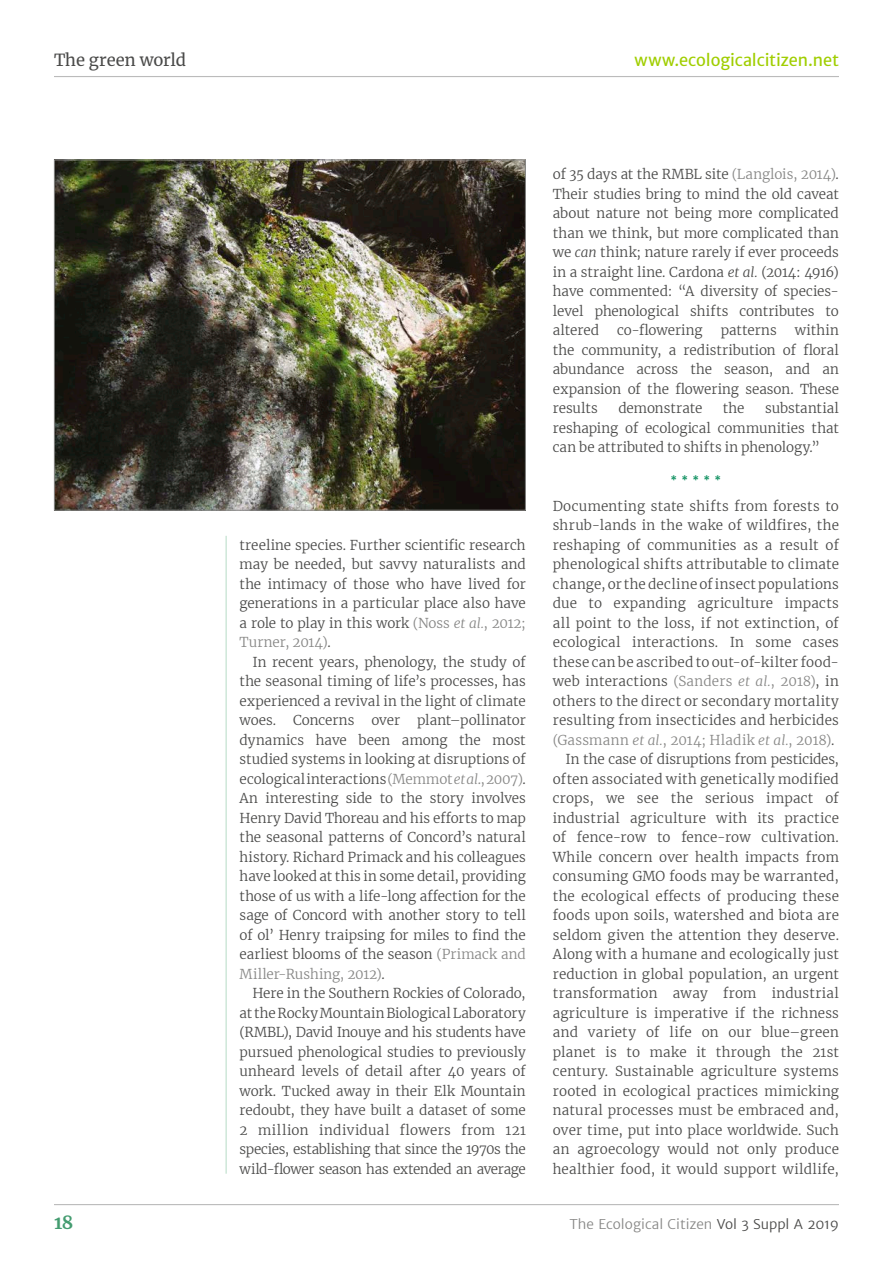
<style>
.page{position:relative;width:893px;height:1263px;background:#fff}
.page>*{position:absolute;margin:0;border:0;box-sizing:border-box;transform-origin:0 0}
.t1{font:700 18px "Merriweather";color:#449c70}
.t2{font:16.5px "Merriweather Sans";letter-spacing:-.005em;color:#a0ce00}
.t3{font:16.5px "Merriweather";letter-spacing:-.005em;color:#4a4a49}
.Indented{font:300 13.5px/19.5px "Merriweather";color:#4a4a49;text-align:justify}
.t4{font:300 13.5px "Merriweather Sans";color:#878786}
.Starred_divider{font:700 9.15px "Merriweather Sans";color:#008a57}
.s1{color:#878786}
.s2{font-style:italic;color:#878786}
.s3{font-style:italic}
.s4{color:#4a4a49}
</style>
<div class="page">
<hr style="left:54px;top:76px;width:785px;height:1px;background:#bbb">
<hr style="left:226px;top:536px;width:1px;height:638px;background:#b6dbc5">
<hr style="left:54px;top:1204px;width:785px;height:1px;background:#bbb">
<img style="left:56px;top:162px;width:468px;height:347px">
<p class="t3" style="left:54px;top:49px;width:134px">The green world</p>
<p class="t2" style="left:634px;top:50px;width:206px">www.ecologicalcitizen.net</p>
<p class="Indented" style="left:240px;top:534px;width:288px">treeline species. Further scientific research may be needed, but savvy naturalists and the intimacy of those who have lived for generations in a particular place also have a role to play in this work <span class="s1">(Noss</span> <span class="s2">et al.</span><span class="s1">, 2012; Turner, 2014)</span>.</p>
<p class="Indented" style="left:240px;top:651px;width:288px;text-indent:13px">In recent years, phenology, the study of the seasonal timing of life’s processes, has experienced a revival in the light of climate woes. Concerns over plant–pollinator dynamics have been among the most studied systems in looking at disruptions of ecological interactions <span class="s1">(Memmot</span> <span class="s2">et al</span><span class="s1">., 2007)</span>.<br>An interesting side to the story involves Henry David Thoreau and his efforts to map the seasonal patterns of Concord’s natural history. Richard Primack and his colleagues have looked at this in some detail, providing those of us with a life-long affection for the sage of Concord with another story to tell of ol’ Henry traipsing for miles to find the earliest blooms of the season <span class="s1">(Primack and Miller-Rushing, 2012)</span>.</p>
<p class="Indented" style="left:240px;top:983px;width:288px;text-indent:13px">Here in the Southern Rockies of Colorado, at the Rocky Mountain Biological Laboratory (RMBL), David Inouye and his students have pursued phenological studies to previously unheard levels of detail after 40 years of work. Tucked away in their Elk Mountain redoubt, they have built a dataset of some 2 million individual flowers from 121 species, establishing that since the 1970s the wild-flower season has extended an average</p>
<p class="Indented" style="left:553px;top:164px;width:288px">of 35 days at the RMBL site <span class="s1">(Langlois, 2014)</span>.<br>Their studies bring to mind the old caveat about nature not being more complicated than we think, but more complicated than we <span class="s3">can</span> think; nature rarely if ever proceeds in a straight line. Cardona <span class="s3">et al.</span> (2014: 4916) have commented: “A diversity of species&shy;level phenological shifts contributes to altered</p>
<p class="Indented" style="left:617px;top:320px;width:87px">co-flowering</p>
<p class="Indented" style="left:721px;top:320px;width:58px">patterns</p>
<p class="Indented" style="left:553px;top:320px;width:288px;text-indent:242px">within the community, a redistribution of floral abundance across the season, and an expansion of the flowering season. These results</p>
<p class="Indented" style="left:553px;top:398px;width:288px;text-indent:212px">substantial reshaping of ecological communities that can be attributed to shifts in phenology.”</p>
<p class="Starred_divider" style="left:671px;top:474px;width:52px">*****</p>
<p class="Indented" style="left:553px;top:495px;width:288px">Documenting state shifts from forests to shrub-lands in the wake of wildfires, the reshaping of communities as a result of phenological shifts attributable to climate change, or the decline of insect populations due to expanding agriculture impacts all point to the loss, if not extinction, of ecological interactions. In some cases these can be ascribed to out-of-kilter food&shy;web interactions <span class="s1">(Sanders</span> <span class="s2">et al.</span><span class="s1">, 2018)</span>, in others to the direct or secondary mortality resulting from insecticides and herbicides <span class="s1">(Gassmann</span> <span class="s2">et al.</span><span class="s1">, 2014; Hladik</span> <span class="s2">et al.</span><span class="s1">, 2018)</span>.</p>
<p class="Indented" style="left:553px;top:749px;width:288px;text-indent:13px">In the case of disruptions from pesticides, often associated with genetically modified crops, we see the serious impact of industrial agriculture with its practice of fence-row to fence-row cultivation.<br>While concern over health impacts from consuming GMO foods may be warranted, the ecological effects of producing these foods upon soils, watershed and biota are seldom given the attention they deserve.<br>Along with a humane and ecologically just reduction in global population, an urgent transformation away from industrial agriculture is imperative if the richness and variety of life on our blue–green planet is to make it through the 21st century. Sustainable agriculture systems rooted in ecological practices mimicking natural processes must be embraced and, over time, put into place worldwide. Such an agroecology would not only produce healthier food, it would support wildlife,</p>
<p class="Indented" style="left:618px;top:398px;width:85px">demonstrate</p>
<p class="Indented" style="left:723px;top:398px;width:23px">the</p>
<p class="t1" style="left:54px;top:1210px;width:21px">18</p>
<p class="t4" style="left:569px;top:1215px;width:271px">The Ecological Citizen <span class="s4">Vol 3 Suppl A 2019</span></p>
</div>
